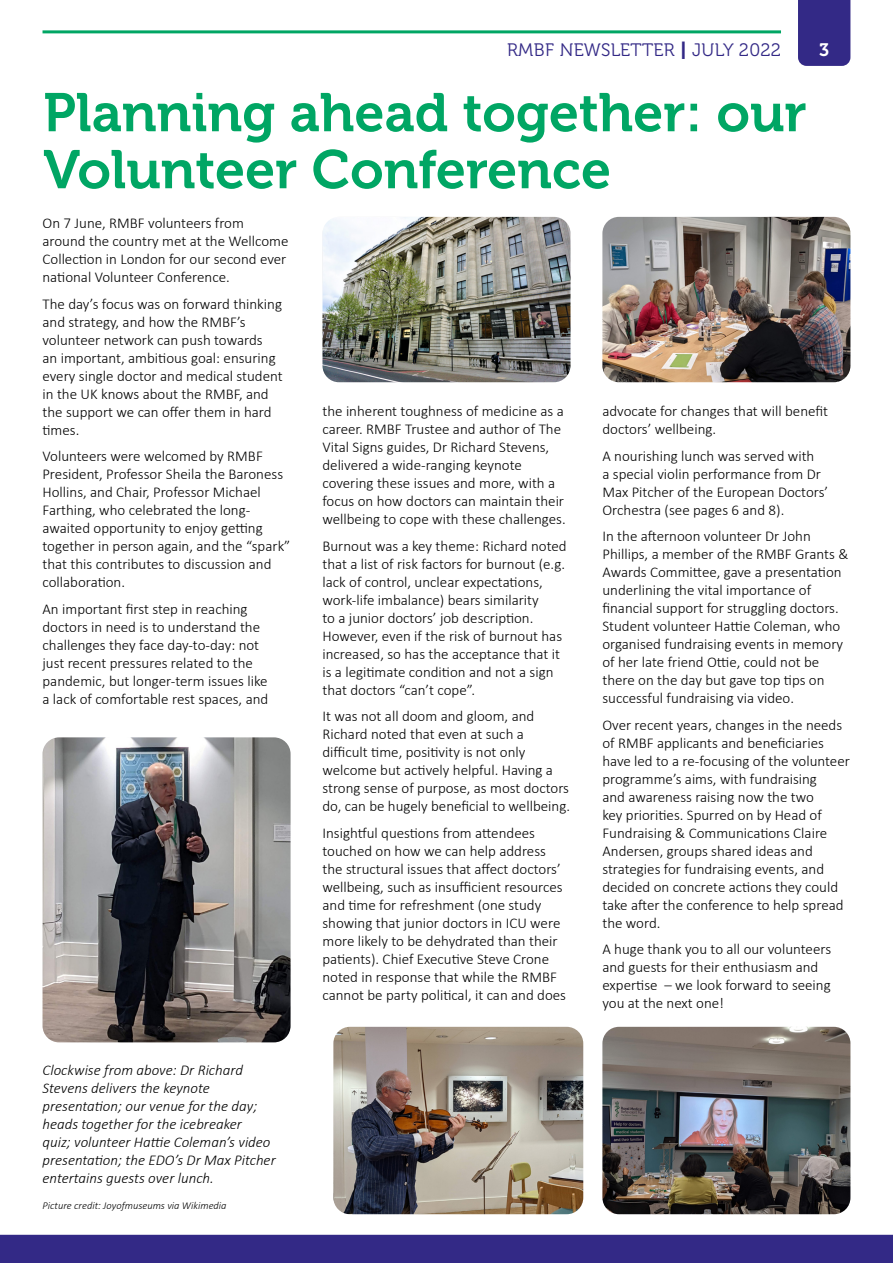
<style>
.page{position:relative;width:893px;height:1263px;background:#fff}
.page>*{position:absolute;margin:0;border:0;box-sizing:border-box;transform-origin:0 0}
.t1{font:54px/57px "Museo 700";color:#00a664}
.t2{font:18px "Museo 300";letter-spacing:.02em;color:#332986}
.t3{font:18px "Museo 700";color:#fff}
.t4{font:300 15px/18px "Calibri";color:#000}
.t5{font:italic 300 15px/18px "Calibri";color:#000}
.t6{font:italic 300 10.5px "Calibri";color:#000}
.s1{font-family:"Museo 900"}
</style>
<div class="page">
<div style="left:0;top:1235px;width:893px;height:28px;background:#332986"></div>
<div style="left:798px;top:0;width:52px;height:66px;background:#332986"></div>
<hr style="left:43px;top:30px;width:738px;height:3px;background:#00a664">
<img style="left:602px;top:1027px;width:248px;height:187px">
<img style="left:333px;top:1027px;width:250px;height:187px">
<img style="left:43px;top:737px;width:248px;height:305px">
<img style="left:322px;top:217px;width:248px;height:165px">
<img style="left:602px;top:217px;width:248px;height:165px">
<p class="t2" style="left:507px;top:40px;width:275px">RMBF NEWSLETTER <span class="s1">|</span> JULY 2022</p>
<p class="t3" style="left:819px;top:40px;width:12px">3</p>
<p class="t1" style="left:43px;top:85px;width:765px">Planning ahead together: our<br>Volunteer Conference</p>
<p class="t4" style="left:43px;top:214px;width:248px">On 7 June, RMBF volunteers from around the country met at the Wellcome Collection in London for our second ever national Volunteer Conference.</p>
<p class="t4" style="left:43px;top:294px;width:242px">The day’s focus was on forward thinking and strategy, and how the RMBF’s volunteer network can push towards<br>an important, ambitious goal: ensuring every single doctor and medical student in the UK knows about the RMBF, and the support we can offer them in hard times.</p>
<p class="t4" style="left:43px;top:447px;width:249px">Volunteers were welcomed by RMBF President, Professor Sheila the Baroness Hollins, and Chair, Professor Michael Farthing, who celebrated the long&shy;awaited opportunity to enjoy getting together in person again, and the “spark” that this contributes to discussion and collaboration.</p>
<p class="t4" style="left:43px;top:599px;width:227px">An important first step in reaching doctors in need is to understand the challenges they face day-to-day: not just recent pressures related to the pandemic, but longer-term issues like a lack of comfortable rest spaces, and</p>
<p class="t5" style="left:43px;top:1060px;width:235px">Clockwise from above: Dr Richard Stevens delivers the keynote presentation; our venue for the day; heads together for the icebreaker<br>quiz; volunteer Hattie Coleman’s video presentation; the EDO’s Dr Max Pitcher entertains guests over lunch.</p>
<p class="t6" style="left:43px;top:1199px;width:186px">Picture credit: Joyofmuseums via Wikimedia</p>
<p class="t4" style="left:322px;top:402px;width:245px">the inherent toughness of medicine as a career. RMBF Trustee and author of The Vital Signs guides, Dr Richard Stevens, delivered a wide-ranging keynote covering these issues and more, with a focus on how doctors can maintain their wellbeing to cope with these challenges.</p>
<p class="t4" style="left:322px;top:536px;width:246px">Burnout was a key theme: Richard noted that a list of risk factors for burnout (e.g. lack of control, unclear expectations, work-life imbalance) bears similarity<br>to a junior doctors’ job description.<br>However, even if the risk of burnout has increased, so has the acceptance that it is a legitimate condition and not a sign that doctors “can’t cope”.</p>
<p class="t4" style="left:322px;top:707px;width:249px">It was not all doom and gloom, and Richard noted that even at such a difficult time, positivity is not only welcome but actively helpful. Having a strong sense of purpose, as most doctors do, can be hugely beneficial to wellbeing.</p>
<p class="t4" style="left:322px;top:823px;width:245px">Insightful questions from attendees touched on how we can help address the structural issues that affect doctors’ wellbeing, such as insufficient resources and time for refreshment (one study showing that junior doctors in ICU were more likely to be dehydrated than their patients). Chief Executive Steve Crone noted in response that while the RMBF cannot be party political, it can and does</p>
<p class="t4" style="left:602px;top:402px;width:227px">advocate for changes that will benefit doctors’ wellbeing.</p>
<p class="t4" style="left:602px;top:446px;width:227px">A nourishing lunch was served with<br>a special violin performance from Dr Max Pitcher of the European Doctors’ Orchestra (see pages 6 and 8).</p>
<p class="t4" style="left:602px;top:527px;width:247px">In the afternoon volunteer Dr John Phillips, a member of the RMBF Grants &amp; Awards Committee, gave a presentation underlining the vital importance of financial support for struggling doctors.<br>Student volunteer Hattie Coleman, who organised fundraising events in memory of her late friend Ottie, could not be there on the day but gave top tips on successful fundraising via video.</p>
<p class="t4" style="left:602px;top:715px;width:249px">Over recent years, changes in the needs of RMBF applicants and beneficiaries have led to a re-focusing of the volunteer programme’s aims, with fundraising<br>and awareness raising now the two<br>key priorities. Spurred on by Head of Fundraising &amp; Communications Claire Andersen, groups shared ideas and strategies for fundraising events, and decided on concrete actions they could take after the conference to help spread the word.</p>
<p class="t4" style="left:602px;top:940px;width:230px">A huge thank you to all our volunteers and guests for their enthusiasm and expertise – we look forward to seeing you at the next one!</p>
</div>
